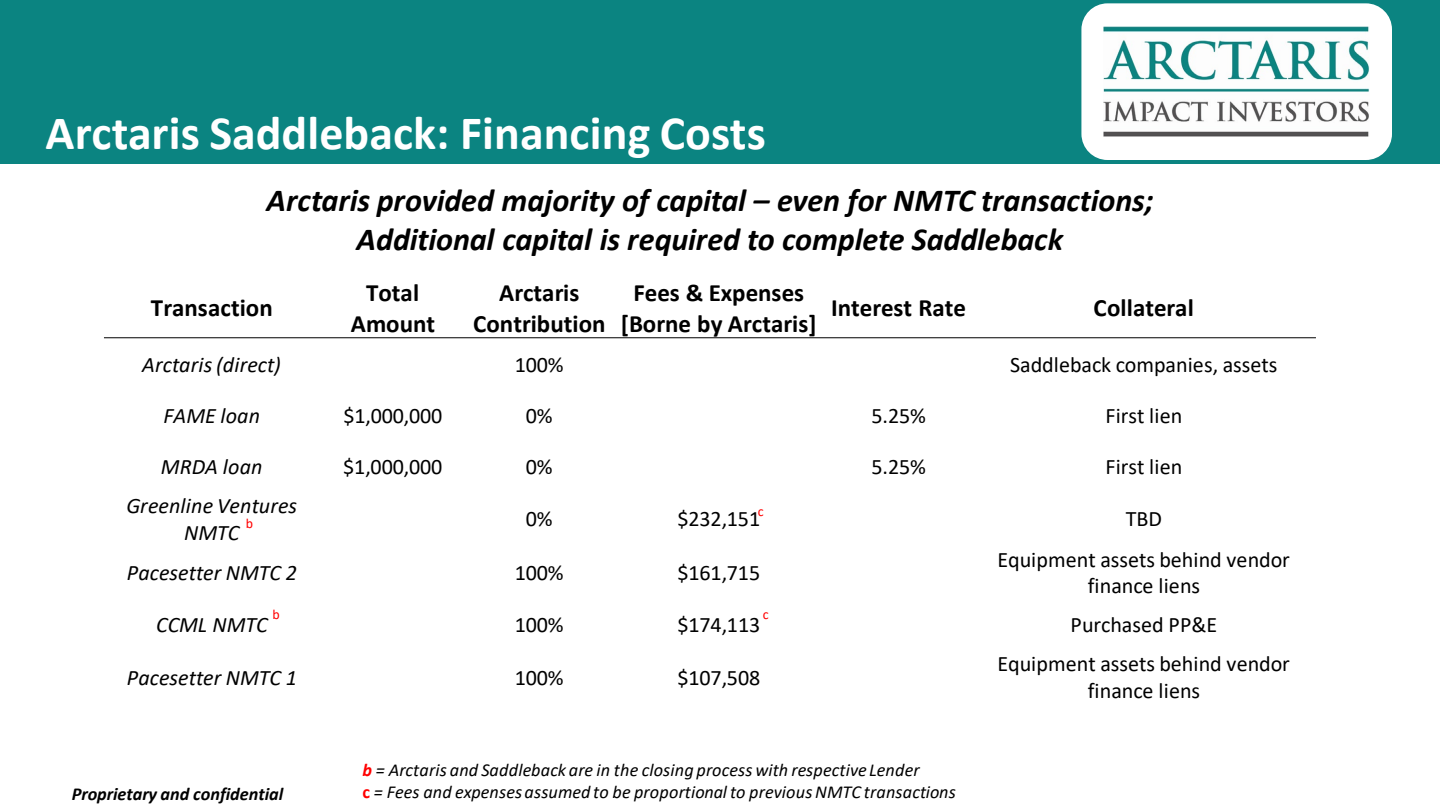
<style>
.page{position:relative;width:1440px;height:812px;background:#fff}
.page>*{position:absolute;margin:0;border:0;box-sizing:border-box;transform-origin:0 0}
.t1{font:700 48px "Calibri";color:#fff}
.t2{font:italic 700 32.2px "Calibri";letter-spacing:-.005em;color:#000}
.t3{font:700 25px/30.2px "Calibri";color:#000;text-align:center}
.t4{font:22px/26.4px "Calibri";letter-spacing:-.005em;color:#000;text-align:center}
.t5{font:italic 22px/26.4px "Calibri";color:#000;text-align:center}
.t6{font:italic 18.2px "Calibri";letter-spacing:.005em;color:#000}
.t7{font:italic 700 18.2px "Calibri";color:#000}
.t8{font:14px "Calibri";color:#f00}
.s1{font-weight:700;color:#f00}
.s2{font-weight:700;font-style:normal;color:#f00}
</style>
<div class="page">
<hr style="left:104px;top:337px;width:1212px;height:1px;background:#000">
<div style="left:0;top:0;width:1440px;height:164px;background:#0b8481"></div>
<div style="left:1081px;top:3px;width:311px;height:157px;background:#fff;border-radius:26px"></div>
<img style="left:1104px;top:26px;width:265px;height:111px">
<p class="t1" style="left:45px;top:99px;width:722px">Arctaris Saddleback: Financing Costs</p>
<p class="t2" style="left:266px;top:178px;width:889px">Arctaris provided majority of capital – even for NMTC transactions;</p>
<p class="t2" style="left:357px;top:216px;width:708px">Additional capital is required to complete Saddleback</p>
<p class="t3" style="left:151px;top:292px;width:123px">Transaction</p>
<p class="t3" style="left:351px;top:277px;width:86px">Total<br>Amount</p>
<p class="t3" style="left:473px;top:277px;width:134px">Arctaris<br>Contribution</p>
<p class="t3" style="left:621px;top:277px;width:197px">Fees &amp; Expenses [Borne by Arctaris]</p>
<p class="t3" style="left:831px;top:292px;width:136px">Interest Rate</p>
<p class="t3" style="left:1094px;top:292px;width:102px">Collateral</p>
<p class="t5" style="left:142px;top:350px;width:140px">Arctaris (direct)</p>
<p class="t4" style="left:515px;top:350px;width:50px">100%</p>
<p class="t4" style="left:1010px;top:350px;width:269px">Saddleback companies, assets</p>
<p class="t5" style="left:163px;top:401px;width:98px">FAME loan</p>
<p class="t4" style="left:343px;top:402px;width:101px">$1,000,000</p>
<p class="t4" style="left:526px;top:402px;width:28px">0%</p>
<p class="t4" style="left:871px;top:402px;width:56px">5.25%</p>
<p class="t4" style="left:1106px;top:402px;width:78px">First lien</p>
<p class="t5" style="left:161px;top:452px;width:103px">MRDA loan</p>
<p class="t4" style="left:343px;top:453px;width:101px">$1,000,000</p>
<p class="t4" style="left:526px;top:453px;width:28px">0%</p>
<p class="t4" style="left:871px;top:453px;width:56px">5.25%</p>
<p class="t4" style="left:1106px;top:453px;width:78px">First lien</p>
<p class="t5" style="left:126px;top:491px;width:172px">Greenline Ventures<br>NMTC</p>
<p class="t8" style="left:758px;top:501px;width:7px">c</p>
<p class="t4" style="left:526px;top:505px;width:28px">0%</p>
<p class="t4" style="left:678px;top:505px;width:84px">$232,151</p>
<p class="t4" style="left:1126px;top:505px;width:38px">TBD</p>
<p class="t8" style="left:246px;top:513px;width:9px">b</p>
<p class="t5" style="left:127px;top:558px;width:172px">Pacesetter NMTC 2</p>
<p class="t4" style="left:515px;top:558px;width:50px">100%</p>
<p class="t4" style="left:678px;top:558px;width:84px">$161,715</p>
<p class="t4" style="left:998px;top:545px;width:294px">Equipment assets behind vendor finance liens</p>
<p class="t5" style="left:156px;top:610px;width:113px">CCML NMTC</p>
<p class="t4" style="left:515px;top:611px;width:50px">100%</p>
<p class="t4" style="left:678px;top:611px;width:84px">$174,113</p>
<p class="t4" style="left:1071px;top:611px;width:148px">Purchased PP&amp;E</p>
<p class="t5" style="left:127px;top:662px;width:172px">Pacesetter NMTC 1</p>
<p class="t4" style="left:515px;top:663px;width:50px">100%</p>
<p class="t4" style="left:678px;top:663px;width:84px">$107,508</p>
<p class="t4" style="left:998px;top:650px;width:294px">Equipment assets behind vendor finance liens</p>
<p class="t8" style="left:272px;top:604px;width:9px">b</p>
<p class="t8" style="left:763px;top:604px;width:7px">c</p>
<p class="t7" style="left:72px;top:780px;width:213px">Proprietary and confidential</p>
<p class="t6" style="left:362px;top:757px;width:559px"><span class="s1">b</span> = Arctaris and Saddleback are in the closing process with respective Lender</p>
<p class="t6" style="left:362px;top:779px;width:595px"><span class="s2">c</span> = Fees and expenses assumed to be proportional to previous NMTC transactions</p>
</div>
